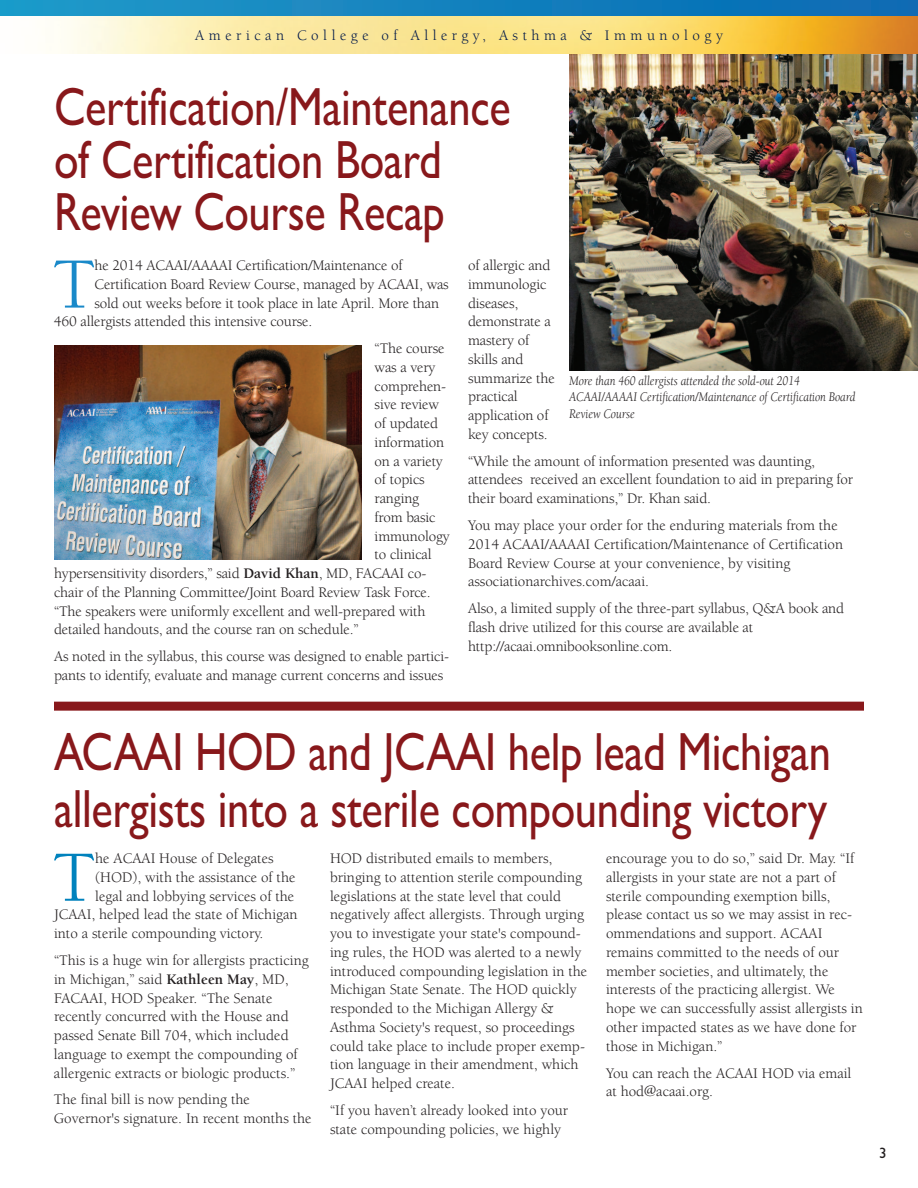
<style>
.page{position:relative;width:918px;height:1188px;background:#fff}
.page>*{position:absolute;margin:0;border:0;box-sizing:border-box;transform-origin:0 0}
.t1{font:73.95px "Berkeley";color:#1989c9}
.t2{font:73.95px "Berkeley";color:#0082bd}
.t3{font:54px/52.5px "Gill Sans";letter-spacing:-.005em;color:#88181b;scale:.82 1}
.t4{font:15px/18.8px "Berkeley";color:#231f20}
.t5{font:15px "Berkeley";letter-spacing:.3em;color:#001748}
.t6{font:15px "Gill Sans";color:#231f20}
.t7{font:italic 13.5px/16.5px "Berkeley";letter-spacing:-.005em;color:#231f20;scale:.9 1}
.s1{font-weight:700}
</style>
<div class="page">
<img style="left:570px;top:54px;width:348px;height:317px">
<img style="left:58px;top:16px;width:860px;height:38px">
<div style="left:0;top:0;width:918px;height:16px;background:linear-gradient(to right,#1f9bca,#0969b3)"></div>
<hr style="left:0;top:925px;width:1px;height:263px;background:#a9d9f4">
<div style="left:54px;top:702px;width:810px;height:9px;background:#88181b"></div>
<img style="left:54px;top:345px;width:307px;height:214px">
<p class="t5" style="left:195px;top:30px;width:529px">American College of Allergy, Asthma &amp; Immunology</p>
<h2 class="t3" style="left:54px;top:80px;width:558px">Certification/Maintenance of Certification Board<br>Review Course Recap</h2>
<h1 class="t1" style="left:53px;top:255px;width:44px">T</h1>
<p class="t4" style="left:94px;top:257px;width:310px">he 2014 ACAAI/AAAAI Certification/Maintenance of</p>
<p class="t4" style="left:468px;top:257px;width:88px">of allergic and immunologic diseases, demonstrate a mastery of skills and summarize the practical application of key concepts.</p>
<p class="t4" style="left:468px;top:453px;width:387px">“While the amount of information presented was daunting, attendees received an excellent foundation to aid in preparing for their board examinations,” Dr. Khan said.</p>
<p class="t4" style="left:468px;top:517px;width:377px">You may place your order for the enduring materials from the 2014 ACAAI/AAAAI Certification/Maintenance of Certification Board Review Course at your convenience, by visiting associationarchives.com/acaai.</p>
<p class="t4" style="left:468px;top:600px;width:378px">Also, a limited supply of the three-part syllabus, Q&amp;A book and flash drive utilized for this course are available at http://acaai.omnibooksonline.com.</p>
<p class="t4" style="left:94px;top:276px;width:356px">Certification Board Review Course, managed by ACAAI, was</p>
<p class="t4" style="left:94px;top:295px;width:346px">sold out weeks before it took place in late April. More than</p>
<p class="t4" style="left:54px;top:314px;width:260px">460 allergists attended this intensive course.</p>
<p class="t4" style="left:375px;top:340px;width:71px">“The course</p>
<p class="t4" style="left:375px;top:359px;width:62px">was a very</p>
<p class="t4" style="left:375px;top:378px;width:73px">comprehen-</p>
<p class="t4" style="left:375px;top:397px;width:66px">sive review</p>
<p class="t4" style="left:375px;top:415px;width:65px">of updated</p>
<p class="t4" style="left:375px;top:434px;width:71px">information</p>
<p class="t4" style="left:375px;top:453px;width:70px">on a variety</p>
<p class="t4" style="left:375px;top:472px;width:52px">of topics</p>
<p class="t4" style="left:375px;top:490px;width:46px">ranging</p>
<p class="t4" style="left:375px;top:509px;width:63px">from basic</p>
<p class="t4" style="left:375px;top:528px;width:77px">immunology</p>
<p class="t4" style="left:375px;top:547px;width:59px">to clinical</p>
<p class="t4" style="left:54px;top:565px;width:374px">hypersensitivity disorders,” said <span class="s1">David Khan</span>, MD, FACAAI co-</p>
<p class="t4" style="left:54px;top:584px;width:378px">chair of the Planning Committee/Joint Board Review Task Force.</p>
<p class="t4" style="left:54px;top:603px;width:373px">“The speakers were uniformly excellent and well-prepared with</p>
<p class="t4" style="left:54px;top:622px;width:306px">detailed handouts, and the course ran on schedule.”</p>
<p class="t4" style="left:54px;top:648px;width:397px">As noted in the syllabus, this course was designed to enable partici&shy;pants to identify, evaluate and manage current concerns and issues</p>
<p class="t7" style="left:569px;top:373px;width:320px">More than 460 allergists attended the sold-out 2014<br>ACAAI/AAAAI Certification/Maintenance of Certification Board<br>Review Course</p>
<h2 class="t3" style="left:54px;top:723px;width:949px;line-height:57px">ACAAI HOD and JCAAI help lead Michigan allergists into a sterile compounding victory</h2>
<h1 class="t2" style="left:53px;top:849px;width:44px">T</h1>
<p class="t4" style="left:95px;top:850px;width:180px">he ACAAI House of Delegates</p>
<p class="t4" style="left:606px;top:850px;width:258px">encourage you to do so,” said Dr. May. “If allergists in your state are not a part of sterile compounding exemption bills, please contact us so we may assist in rec&shy;ommendations and support. ACAAI remains committed to the needs of our member societies, and ultimately, the interests of the practicing allergist. We hope we can successfully assist allergists in other impacted states as we have done for those in Michigan.”</p>
<p class="t4" style="left:606px;top:1065px;width:247px">You can reach the ACAAI HOD via email at hod@acaai.org.</p>
<p class="t4" style="left:330px;top:850px;width:259px">HOD distributed emails to members, bringing to attention sterile compounding legislations at the state level that could negatively affect allergists. Through urging you to investigate your state's compound&shy;ing rules, the HOD was alerted to a newly introduced compounding legislation in the Michigan State Senate. The HOD quickly responded to the Michigan Allergy &amp; Asthma Society's request, so proceedings could take place to include proper exemp&shy;tion language in their amendment, which JCAAI helped create.</p>
<p class="t4" style="left:330px;top:1102px;width:240px">“If you haven’t already looked into your state compounding policies, we highly</p>
<p class="t4" style="left:95px;top:869px;width:202px">(HOD), with the assistance of the</p>
<p class="t4" style="left:95px;top:888px;width:201px">legal and lobbying services of the</p>
<p class="t4" style="left:54px;top:907px;width:245px">JCAAI, helped lead the state of Michigan</p>
<p class="t4" style="left:54px;top:925px;width:211px">into a sterile compounding victory.</p>
<p class="t4" style="left:54px;top:952px;width:256px">“This is a huge win for allergists practicing in Michigan,” said <span class="s1">Kathleen May</span>, MD, FACAAI, HOD Speaker. “The Senate recently concurred with the House and passed Senate Bill 704, which included language to exempt the compounding of allergenic extracts or biologic products.”</p>
<p class="t4" style="left:54px;top:1092px;width:259px">The final bill is now pending the<br>Governor's signature. In recent months the</p>
<p class="t6" style="left:879px;top:1144px;width:9px">3</p>
</div>
